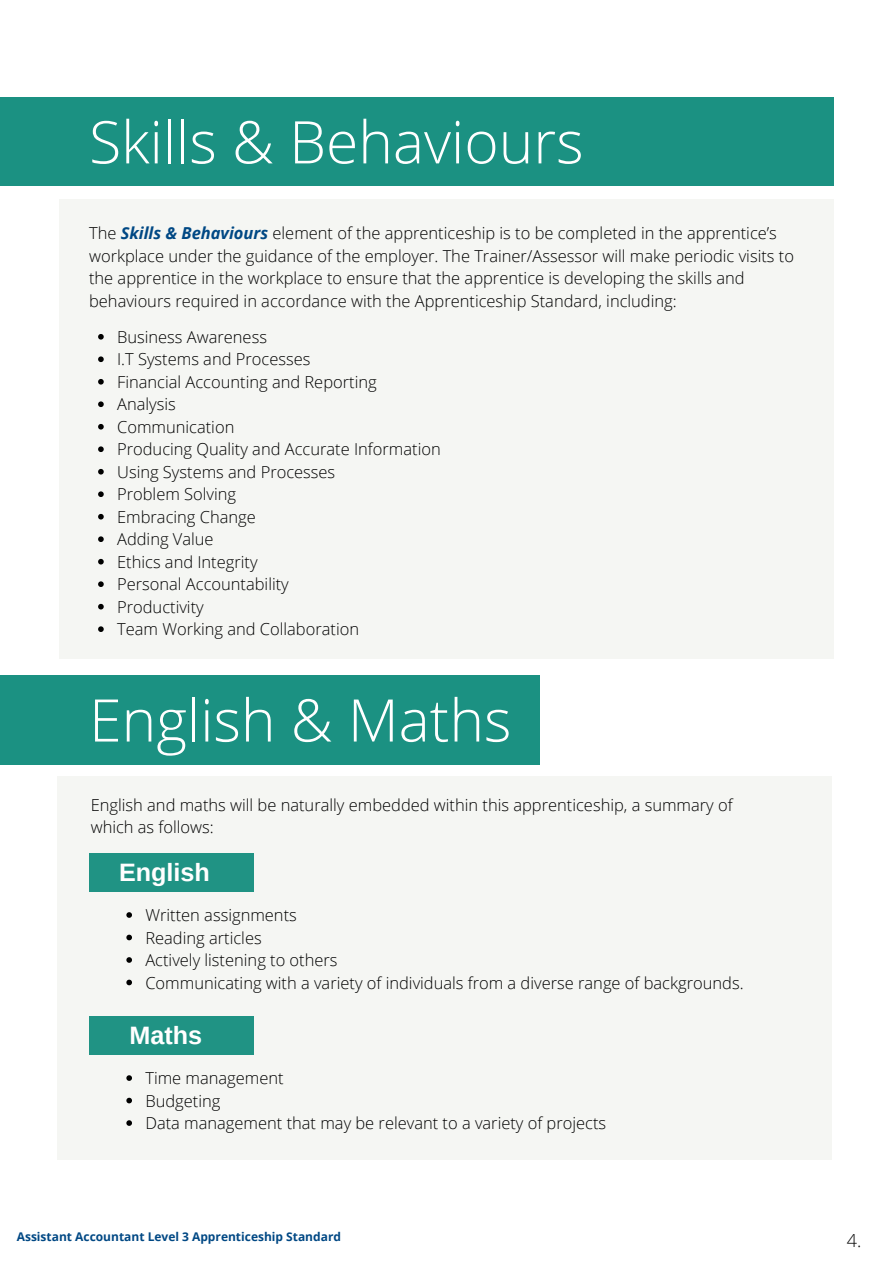
<style>
.page{position:relative;width:893px;height:1264px;background:#fff}
.page>*{position:absolute;margin:0;border:0;box-sizing:border-box;transform-origin:0 0}
.t1{font:300 58.8px "Open Sans";color:#fff}
.t2{font:700 25.2px "Arimo";color:#fff}
.t3{font:300 18px "Open Sans";color:#000}
.t4{font:300 16.5px/22.5px "Open Sans";color:#000}
.t5{font:700 12px "Open Sans";color:#004884}
.s1{font-weight:700;font-style:italic;color:#004884}
</style>
<div class="page">
<div style="left:59px;top:199px;width:774px;height:459px;background:#f5f6f3"></div>
<div style="left:0;top:675px;width:539px;height:89px;background:#1b9182"></div>
<div style="left:57px;top:776px;width:774px;height:383px;background:#f5f6f3"></div>
<div style="left:89px;top:853px;width:164px;height:38px;background:#209384"></div>
<div style="left:89px;top:1016px;width:164px;height:38px;background:#209384"></div>
<svg style="left:126px;top:912px;width:6px;height:5px"></svg>
<svg style="left:126px;top:934px;width:6px;height:6px"></svg>
<svg style="left:126px;top:957px;width:6px;height:5px"></svg>
<svg style="left:126px;top:979px;width:6px;height:6px"></svg>
<svg style="left:126px;top:1075px;width:6px;height:5px"></svg>
<svg style="left:126px;top:1097px;width:6px;height:6px"></svg>
<svg style="left:126px;top:1120px;width:6px;height:5px"></svg>
<svg style="left:98px;top:334px;width:6px;height:5px"></svg>
<svg style="left:98px;top:356px;width:6px;height:6px"></svg>
<svg style="left:98px;top:379px;width:6px;height:5px"></svg>
<svg style="left:98px;top:401px;width:6px;height:6px"></svg>
<svg style="left:98px;top:424px;width:6px;height:5px"></svg>
<svg style="left:98px;top:446px;width:6px;height:6px"></svg>
<svg style="left:98px;top:469px;width:6px;height:5px"></svg>
<svg style="left:98px;top:491px;width:6px;height:6px"></svg>
<svg style="left:98px;top:514px;width:6px;height:5px"></svg>
<svg style="left:98px;top:536px;width:6px;height:6px"></svg>
<svg style="left:98px;top:559px;width:6px;height:5px"></svg>
<svg style="left:98px;top:581px;width:6px;height:6px"></svg>
<svg style="left:98px;top:604px;width:6px;height:5px"></svg>
<svg style="left:98px;top:626px;width:6px;height:6px"></svg>
<div style="left:0;top:97px;width:833px;height:89px;background:#1b9182"></div>
<h1 class="t1" style="left:89px;top:101px;width:496px">Skills &amp; Behaviours</h1>
<p class="t4" style="left:89px;top:222px;width:706px">The <span class="s1">Skills &amp; Behaviours</span> element of the apprenticeship is to be completed in the apprentice’s workplace under the guidance of the employer. The Trainer/Assessor will make periodic visits to the apprentice in the workplace to ensure that the apprentice is developing the skills and behaviours required in accordance with the Apprenticeship Standard, including:</p>
<p class="t4" style="left:117px;top:325px;width:325px">Business Awareness<br>I.T Systems and Processes<br>Financial Accounting and Reporting<br>Analysis<br>Communication<br>Producing Quality and Accurate Information<br>Using Systems and Processes<br>Problem Solving<br>Embracing Change<br>Adding Value<br>Ethics and Integrity<br>Personal Accountability<br>Productivity<br>Team Working and Collaboration</p>
<h1 class="t1" style="left:89px;top:678px;width:424px">English &amp; Maths</h1>
<p class="t4" style="left:91px;top:793px;width:643px">English and maths will be naturally embedded within this apprenticeship, a summary of which as follows:</p>
<h2 class="t2" style="left:119px;top:858px;width:92px">English</h2>
<p class="t4" style="left:145px;top:903px;width:599px">Written assignments<br>Reading articles<br>Actively listening to others<br>Communicating with a variety of individuals from a diverse range of backgrounds.</p>
<h2 class="t2" style="left:129px;top:1021px;width:74px">Maths</h2>
<p class="t4" style="left:145px;top:1066px;width:462px">Time management<br>Budgeting<br>Data management that may be relevant to a variety of projects</p>
<p class="t5" style="left:17px;top:1227px;width:326px">Assistant Accountant Level 3 Apprenticeship Standard</p>
<p class="t3" style="left:846px;top:1227px;width:16px">4.</p>
</div>
